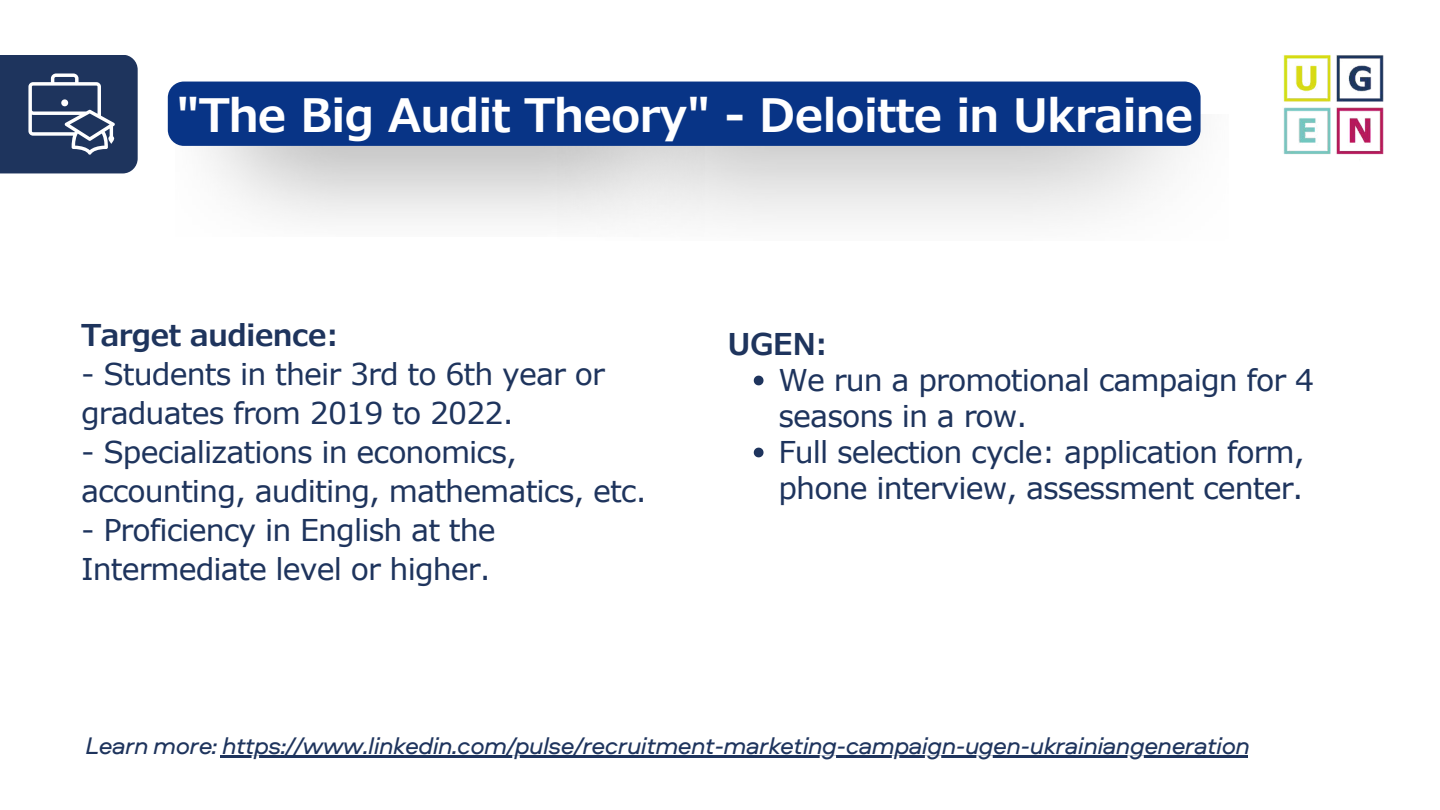
<style>
.page{position:relative;width:1440px;height:810px;background:#fff}
.page>*{position:absolute;margin:0;border:0;box-sizing:border-box;transform-origin:0 0}
.t1{font:600 46px "Verdana Pro";letter-spacing:-.03em;color:#fff}
.t2{font:30px/39px "Verdana";letter-spacing:-.03em;color:#1e345d}
.t3{font:600 30px "Verdana Pro";letter-spacing:-.03em;color:#1e345d}
.t4{font:italic 25px "Aeroport";letter-spacing:-.03em;color:#1e345d}
</style>
<div class="page">
<img style="left:1283px;top:55px;width:101px;height:100px">
<hr style="left:221px;top:755px;width:1027px;height:3px;background:#1e345d">
<svg style="left:0;top:55px;width:137px;height:118px;background:#35496e"></svg>
<svg style="left:754px;top:376px;width:10px;height:9px"></svg>
<svg style="left:754px;top:448px;width:10px;height:9px"></svg>
<div style="left:168px;top:82px;width:1033px;height:64px;background:#083486;border-radius:16px"></div>
<h1 class="t1" style="left:176px;top:86px;width:1019px">"The Big Audit Theory" - Deloitte in Ukraine</h1>
<p class="t3" style="left:81px;top:316px;width:259px">Target audience:</p>
<p class="t2" style="left:81px;top:354px;width:525px">- Students in their 3rd to 6th year or graduates from 2019 to 2022.</p>
<p class="t2" style="left:81px;top:432px;width:567px">- Specializations in economics, accounting, auditing, mathematics, etc.</p>
<p class="t2" style="left:81px;top:510px;width:416px">- Proficiency in English at the<br>Intermediate level or higher.</p>
<p class="t3" style="left:728px;top:324px;width:102px">UGEN:</p>
<p class="t2" style="left:779px;top:361px;width:537px;line-height:36px">We run a promotional campaign for 4 seasons in a row.<br>Full selection cycle: application form, phone interview, assessment center.</p>
<p class="t4" style="left:84px;top:727px;width:1167px">Learn more: https://www.linkedin.com/pulse/recruitment-marketing-campaign-ugen-ukrainiangeneration</p>
</div>
